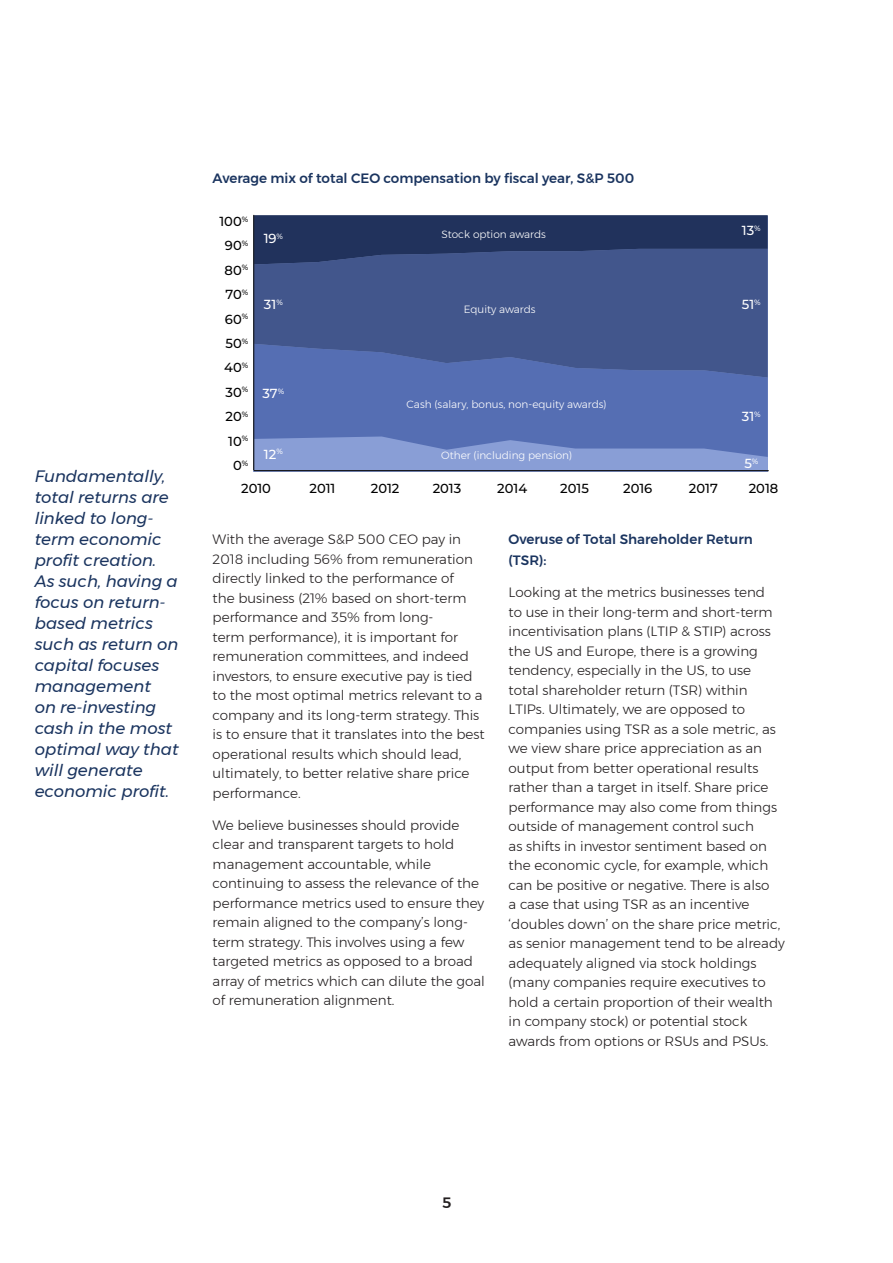
<style>
.page{position:relative;width:893px;height:1263px;background:#fff}
.page>*{position:absolute;margin:0;border:0;box-sizing:border-box;transform-origin:0 0}
.t1{font:italic 16.5px/21px "Montserrat";color:#1a345f}
.t2{font:500 15px "Montserrat";color:#231f20}
.t3{font:300 13.5px/19.5px "Montserrat";color:#231f20}
.t4{font:500 13.5px/21px "Montserrat";color:#1a345f}
.t5{font:500 13.2px "Montserrat";letter-spacing:-.005em;color:#000}
.t6{font:500 13.2px "Montserrat";color:#fff}
.t7{font:300 10.5px "Montserrat";color:#fff}
</style>
<div class="page">
<div style="left:253px;top:216px;width:515px;height:255px;background:#899ed6"></div>
<svg style="left:254px;top:378px;width:514px;height:79px;fill:#556eb3"></svg>
<svg style="left:254px;top:264px;width:514px;height:114px;fill:#42568c"></svg>
<svg style="left:254px;top:215px;width:514px;height:49px"></svg>
<hr style="left:254px;top:470px;width:515px;height:1px;background:#000">
<hr style="left:253px;top:215px;width:1px;height:255px;background:#000">
<p class="t1" style="left:35px;top:465px;width:145px">Fundamentally, total returns are linked to long&shy;term economic profit creation.<br>As such, having a focus on return&shy;based metrics such as return on capital focuses management<br>on re-investing cash in the most optimal way that will generate economic profit.</p>
<p class="t4" style="left:213px;top:168px;width:423px">Average mix of total CEO compensation by fiscal year, S&amp;P 500</p>
<p class="t5" style="left:219px;top:212px;width:30px">100<sup>%</sup></p>
<p class="t5" style="left:225px;top:236px;width:25px">90<sup>%</sup></p>
<p class="t5" style="left:225px;top:261px;width:25px">80<sup>%</sup></p>
<p class="t5" style="left:225px;top:285px;width:24px">70<sup>%</sup></p>
<p class="t5" style="left:225px;top:310px;width:25px">60<sup>%</sup></p>
<p class="t5" style="left:225px;top:334px;width:24px">50<sup>%</sup></p>
<p class="t5" style="left:224px;top:358px;width:26px">40<sup>%</sup></p>
<p class="t5" style="left:226px;top:383px;width:24px">30<sup>%</sup></p>
<p class="t5" style="left:226px;top:407px;width:24px">20<sup>%</sup></p>
<p class="t5" style="left:228px;top:432px;width:22px">10<sup>%</sup></p>
<p class="t5" style="left:233px;top:456px;width:17px">0<sup>%</sup></p>
<p class="t5" style="left:241px;top:479px;width:31px">2010</p>
<p class="t6" style="left:264px;top:229px;width:21px">19<sup>%</sup></p>
<p class="t6" style="left:264px;top:296px;width:20px">31<sup>%</sup></p>
<p class="t6" style="left:263px;top:384px;width:23px">37<sup>%</sup></p>
<p class="t6" style="left:264px;top:445px;width:20px">12<sup>%</sup></p>
<p class="t7" style="left:441px;top:227px;width:106px">Stock option awards</p>
<p class="t7" style="left:464px;top:301px;width:73px">Equity awards</p>
<p class="t7" style="left:407px;top:397px;width:202px">Cash (salary, bonus, non-equity awards)</p>
<p class="t7" style="left:441px;top:448px;width:132px">Other (including pension)</p>
<p class="t6" style="left:742px;top:221px;width:20px">13<sup>%</sup></p>
<p class="t6" style="left:742px;top:296px;width:20px">51<sup>%</sup></p>
<p class="t6" style="left:742px;top:407px;width:20px">31<sup>%</sup></p>
<p class="t6" style="left:744px;top:454px;width:15px">5<sup>%</sup></p>
<p class="t5" style="left:310px;top:479px;width:27px">2011</p>
<p class="t5" style="left:371px;top:479px;width:30px">2012</p>
<p class="t5" style="left:433px;top:479px;width:30px">2013</p>
<p class="t5" style="left:497px;top:479px;width:31px">2014</p>
<p class="t5" style="left:560px;top:479px;width:30px">2015</p>
<p class="t5" style="left:623px;top:479px;width:31px">2016</p>
<p class="t5" style="left:689px;top:479px;width:30px">2017</p>
<p class="t5" style="left:749px;top:479px;width:31px">2018</p>
<p class="t3" style="left:213px;top:529px;width:274px">With the average S&amp;P 500 CEO pay in 2018 including 56% from remuneration directly linked to the performance of<br>the business (21% based on short-term performance and 35% from long-<br>term performance), it is important for remuneration committees, and indeed investors, to ensure executive pay is tied to the most optimal metrics relevant to a company and its long-term strategy. This is to ensure that it translates into the best operational results which should lead, ultimately, to better relative share price performance.</p>
<p class="t3" style="left:213px;top:815px;width:274px">We believe businesses should provide clear and transparent targets to hold management accountable, while continuing to assess the relevance of the performance metrics used to ensure they remain aligned to the company’s long&shy;term strategy. This involves using a few targeted metrics as opposed to a broad array of metrics which can dilute the goal of remuneration alignment.</p>
<p class="t4" style="left:509px;top:529px;width:246px">Overuse of Total Shareholder Return (TSR):</p>
<p class="t3" style="left:509px;top:583px;width:278px">Looking at the metrics businesses tend<br>to use in their long-term and short-term incentivisation plans (LTIP &amp; STIP) across the US and Europe, there is a growing tendency, especially in the US, to use<br>total shareholder return (TSR) within LTIPs. Ultimately, we are opposed to companies using TSR as a sole metric, as we view share price appreciation as an output from better operational results rather than a target in itself. Share price performance may also come from things outside of management control such<br>as shifts in investor sentiment based on the economic cycle, for example, which can be positive or negative. There is also<br>a case that using TSR as an incentive ‘doubles down’ on the share price metric, as senior management tend to be already adequately aligned via stock holdings (many companies require executives to hold a certain proportion of their wealth in company stock) or potential stock awards from options or RSUs and PSUs.</p>
<p class="t2" style="left:442px;top:1191px;width:11px">5</p>
</div>
